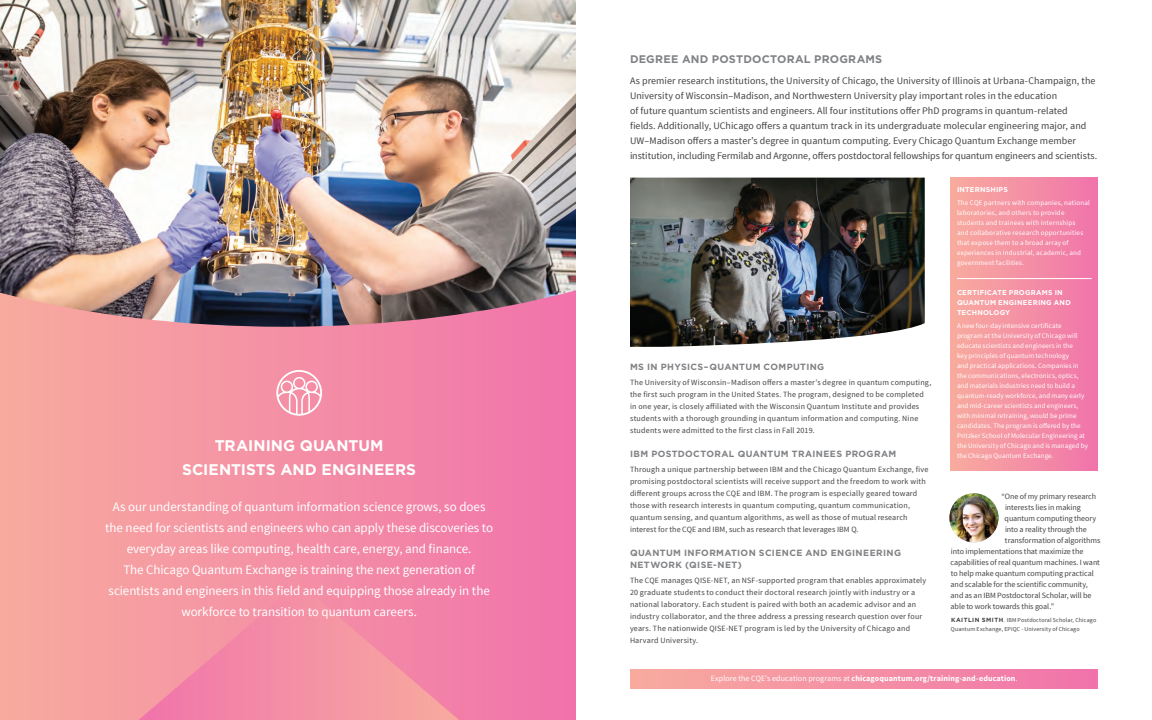
<style>
.page{position:relative;width:1152px;height:720px;background:#fff}
.page>*{position:absolute;margin:0;border:0;box-sizing:border-box;transform-origin:0 0}
.t1{font:700 15.4px/24px "Gotham";letter-spacing:.005em;color:#fff;text-align:center}
.t2{font:13px/21px "Source Sans Pro";letter-spacing:-.005em;color:#fff;text-align:center}
.t3{font:700 11px "Gotham";letter-spacing:.02em;color:#808285}
.t4{font:10px/15px "Source Sans Pro";letter-spacing:.005em;color:#444141}
.t5{font:700 9px/12px "Gotham";letter-spacing:.045em;color:#808285}
.t6{font:8px/12px "Source Sans Pro";letter-spacing:.025em;color:#444141}
.t7{font:8px "Source Sans Pro";letter-spacing:-.005em;color:#444141}
.t8{font:700 8px "Source Sans Pro";letter-spacing:.015em;color:#fff}
.t9{font:7px/10px "Source Sans Pro";letter-spacing:.015em;color:#fff}
.t10{font:700 7px/10px "Gotham";letter-spacing:.03em;color:#fff}
.t11{font:6px/9px "Source Sans Pro";letter-spacing:.02em;color:#444141}
.s1{font-family:"Gotham";font-weight:700}
.s2{font-family:"Gotham";font-weight:300}
.s3{font-weight:400}
</style>
<div class="page">
<div style="left:0;top:0;width:576px;height:720px;background:linear-gradient(to right,#f8ab9f,#f073ab)"></div>
<svg style="left:139px;top:583px;width:320px;height:137px;background:#f48fa4"></svg>
<img style="left:0;top:0;width:576px;height:327px">
<div style="left:950px;top:178px;width:148px;height:293px;background:linear-gradient(to right,#f8ac9e,#f174ab)"></div>
<hr style="left:957px;top:278px;width:135px;height:1px;background:#fff">
<img style="left:630px;top:178px;width:295px;height:169px">
<div style="left:630px;top:669px;width:468px;height:19px;background:linear-gradient(to right,#f8ac9e,#f073ab)"></div>
<svg style="left:276px;top:370px;width:46px;height:46px"></svg>
<img style="left:949px;top:493px;width:50px;height:49px;border-radius:25px">
<h1 class="t1" style="left:182px;top:433px;width:235px">TRAINING QUANTUM<br>SCIENTISTS AND ENGINEERS</h1>
<p class="t2" style="left:105px;top:497px;width:390px">As our understanding of quantum information science grows, so does the need for scientists and engineers who can apply these discoveries to everyday areas like computing, health care, energy, and finance.<br>The Chicago Quantum Exchange is training the next generation of scientists and engineers in this field and equipping those already in the workforce to transition to quantum careers.</p>
<h3 class="t3" style="left:630px;top:52px;width:254px">DEGREE AND POSTDOCTORAL PROGRAMS</h3>
<p class="t4" style="left:630px;top:73px;width:469px">As premier research institutions, the University of Chicago, the University of Illinois at Urbana-Champaign, the University of Wisconsin–Madison, and Northwestern University play important roles in the education<br>of future quantum scientists and engineers. All four institutions offer PhD programs in quantum-related<br>fields. Additionally, UChicago offers a quantum track in its undergraduate molecular engineering major, and UW–Madison offers a master’s degree in quantum computing. Every Chicago Quantum Exchange member institution, including Fermilab and Argonne, offers postdoctoral fellowships for quantum engineers and scientists.</p>
<p class="t5" style="left:630px;top:361px;width:196px">MS IN PHYSICS–QUANTUM COMPUTING</p>
<p class="t6" style="left:630px;top:377px;width:303px">The University of Wisconsin–Madison offers a master’s degree in quantum computing, the first such program in the United States. The program, designed to be completed in one year, is closely affiliated with the Wisconsin Quantum Institute and provides students with a thorough grounding in quantum information and computing. Nine students were admitted to the first class in Fall 2019.</p>
<p class="t5" style="left:630px;top:448px;width:268px">IBM POSTDOCTORAL QUANTUM TRAINEES PROGRAM</p>
<p class="t6" style="left:630px;top:464px;width:300px">Through a unique partnership between IBM and the Chicago Quantum Exchange, five promising postdoctoral scientists will receive support and the freedom to work with different groups across the CQE and IBM. The program is especially geared toward those with research interests in quantum computing, quantum communication, quantum sensing, and quantum algorithms, as well as those of mutual research interest for the CQE and IBM, such as research that leverages IBM Q.</p>
<p class="t5" style="left:630px;top:547px;width:273px">QUANTUM INFORMATION SCIENCE AND ENGINEERING<br>NETWORK (QISE-NET)</p>
<p class="t6" style="left:630px;top:575px;width:298px">The CQE manages QISE-NET, an NSF-supported program that enables approximately 20 graduate students to conduct their doctoral research jointly with industry or a national laboratory. Each student is paired with both an academic advisor and an industry collaborator, and the three address a pressing research question over four years. The nationwide QISE-NET program is led by the University of Chicago and Harvard University.</p>
<p class="t10" style="left:957px;top:184px;width:52px">INTERNSHIPS</p>
<p class="t9" style="left:957px;top:198px;width:134px">The CQE partners with companies, national laboratories, and others to provide students and trainees with internships<br>and collaborative research opportunities that expose them to a broad array of experiences in industrial, academic, and government facilities.</p>
<p class="t10" style="left:957px;top:287px;width:115px">CERTIFICATE PROGRAMS IN<br>QUANTUM ENGINEERING AND<br>TECHNOLOGY</p>
<p class="t9" style="left:957px;top:321px;width:132px">A new four-day intensive certificate program at the University of Chicago will educate scientists and engineers in the<br>key principles of quantum technology<br>and practical applications. Companies in the communications, electronics, optics, and materials industries need to build a quantum-ready workforce, and many early and mid-career scientists and engineers, with minimal retraining, would be prime candidates. The program is offered by the Pritzker School of Molecular Engineering at the University of Chicago and is managed by the Chicago Quantum Exchange.</p>
<p class="t7" style="left:1001px;top:491px;width:96px">“One of my primary research</p>
<p class="t7" style="left:1005px;top:502px;width:77px">interests lies in making</p>
<p class="t7" style="left:1005px;top:513px;width:93px">quantum computing theory</p>
<p class="t7" style="left:1005px;top:524px;width:83px">into a reality through the</p>
<p class="t7" style="left:1005px;top:535px;width:97px">transformation of algorithms</p>
<p class="t7" style="left:951px;top:546px;width:134px">into implementations that maximize the</p>
<p class="t7" style="left:951px;top:557px;width:151px">capabilities of real quantum machines. I want</p>
<p class="t7" style="left:951px;top:568px;width:145px">to help make quantum computing practical</p>
<p class="t7" style="left:951px;top:579px;width:139px">and scalable for the scientific community,</p>
<p class="t7" style="left:951px;top:590px;width:142px">and as an IBM Postdoctoral Scholar, will be</p>
<p class="t7" style="left:951px;top:601px;width:105px">able to work towards this goal.”</p>
<p class="t11" style="left:951px;top:616px;width:147px"><span class="s1">KAITLIN SMITH</span><span class="s2">,</span> IBM Postdoctoral Scholar, Chicago<br>Quantum Exchange, EPiQC - University of Chicago</p>
<p class="t8" style="left:711px;top:673px;width:308px"><span class="s3">Explore the CQE’s education programs at</span> chicagoquantum.org/training-and-education<span class="s3">.</span></p>
</div>
